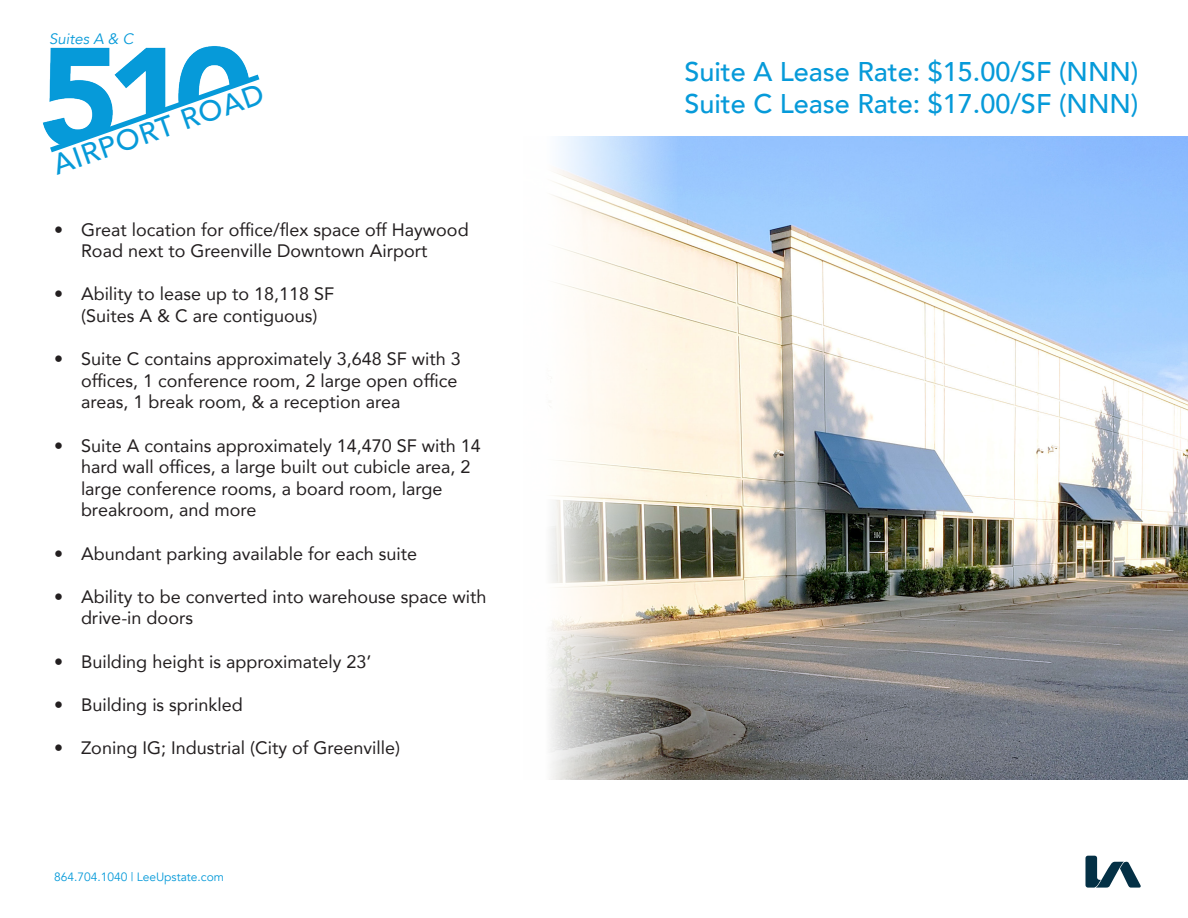
<style>
.page{position:relative;width:1188px;height:918px;background:#fff}
.page>*{position:absolute;margin:0;border:0;box-sizing:border-box;transform-origin:0 0}
.t1{font:500 28.8px "Avenir";color:#069ad9}
.t2{font:500 27px "Avenir";color:#069ad9}
.t3{font:18px/21.6px "Avenir";color:#231f20}
.t4{font:italic 15px "Avenir";color:#069ad9}
.t5{font:12px "Avenir";color:#069ad9}
</style>
<div class="page">
<img style="left:42px;top:46px;width:205px;height:83px">
<svg style="left:45px;top:71px;width:215px;height:82px"></svg>
<svg style="left:1085px;top:856px;width:56px;height:32px"></svg>
<img style="left:550px;top:136px;width:638px;height:644px">
<p class="t4" style="left:49px;top:29px;width:86px">Suites A &amp; C</p>
<h1 class="t1" style="left:46px;top:142px;width:223px;rotate:-19deg">AIRPORT ROAD</h1>
<p class="t3" style="left:81px;top:218px;width:389px;text-indent:-27px">• Great location for office/flex space off Haywood<br>Road next to Greenville Downtown Airport</p>
<p class="t3" style="left:54px;top:283px;width:282px;text-align:center">• Ability to lease up to 18,118 SF (Suites A &amp; C are contiguous)</p>
<p class="t3" style="left:81px;top:348px;width:381px;text-indent:-27px">• Suite C contains approximately 3,648 SF with 3 offices, 1 conference room, 2 large open office areas, 1 break room, &amp; a reception area</p>
<p class="t3" style="left:81px;top:434px;width:401px;text-indent:-27px">• Suite A contains approximately 14,470 SF with 14 hard wall offices, a large built out cubicle area, 2 large conference rooms, a board room, large breakroom, and more</p>
<p class="t3" style="left:54px;top:542px;width:365px">• Abundant parking available for each suite</p>
<p class="t3" style="left:81px;top:585px;width:407px;text-indent:-27px">• Ability to be converted into warehouse space with drive-in doors</p>
<p class="t3" style="left:54px;top:650px;width:319px">• Building height is approximately 23’</p>
<p class="t3" style="left:54px;top:693px;width:190px">• Building is sprinkled</p>
<p class="t3" style="left:54px;top:736px;width:348px">• Zoning IG; Industrial (City of Greenville)</p>
<p class="t5" style="left:54px;top:869px;width:172px">864.704.1040 | LeeUpstate.com</p>
<p class="t2" style="left:684px;top:48px;width:456px">Suite A Lease Rate: $15.00/SF (NNN)</p>
<p class="t2" style="left:684px;top:81px;width:456px">Suite C Lease Rate: $17.00/SF (NNN)</p>
</div>
